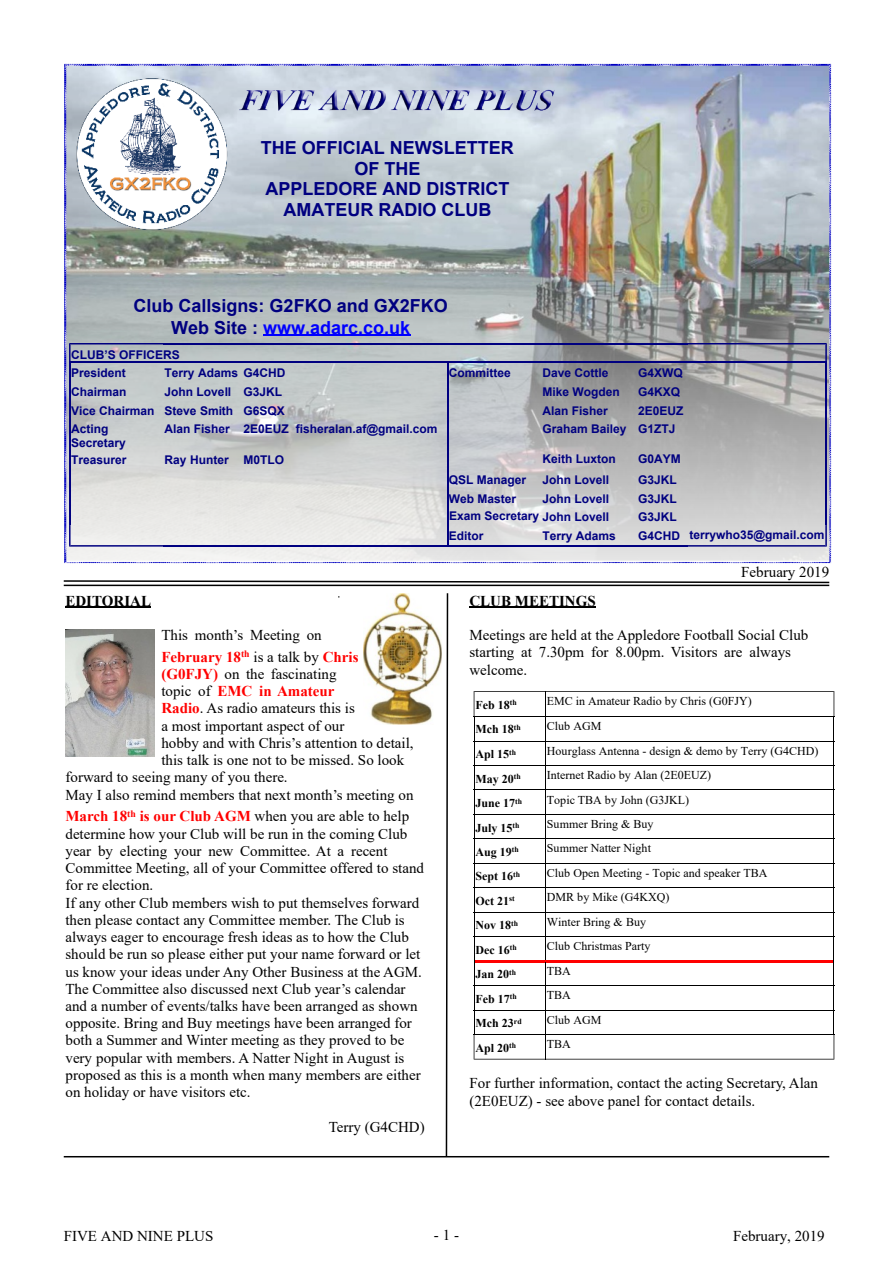
<style>
.page{position:relative;width:893px;height:1263px;background:#fff}
.page>*{position:absolute;margin:0;border:0;box-sizing:border-box;transform-origin:0 0}
.t1{font:700 18px/20.7px "Arial";color:#000080;text-align:center}
.t2{font:15px/17.2px "Times New Roman";color:#000}
.t3{font:700 15px "Times New Roman";color:#000}
.t4{font:700 15px "Times New Roman";color:#f00}
.t5{font:700 12px/18.6px "Arial";color:#000080}
.t6{font:12px "Times New Roman";color:#000}
.t7{font:700 12px "Times New Roman";color:#000}
.s1{color:#00f}
.s2{font-weight:700;color:#f00}
.s3{font-weight:400;color:#000}
</style>
<div class="page">
<hr style="left:65px;top:606px;width:86px;height:2px;background:#000">
<hr style="left:469px;top:606px;width:127px;height:2px;background:#000">
<img style="left:65px;top:63px;width:767px;height:500px">
<img style="left:231px;top:80px;width:354px;height:73px">
<svg style="left:445px;top:593px;width:4px;height:565px"></svg>
<hr style="left:64px;top:1156px;width:765px;height:1px;background:#000">
<hr style="left:64px;top:585px;width:765px;height:1px;background:#000">
<svg style="left:63px;top:580px;width:767px;height:4px"></svg>
<img style="left:363px;top:593px;width:78px;height:132px">
<hr style="left:263px;top:334px;width:147px;height:2px;background:#00f">
<img style="left:71px;top:75px;width:160px;height:158px">
<svg style="left:474px;top:691px;width:361px;height:369px"></svg>
<hr style="left:163px;top:343px;width:79px;height:1px;background:#000080">
<hr style="left:242px;top:343px;width:52px;height:1px;background:#000080">
<hr style="left:294px;top:343px;width:154px;height:1px;background:#000080">
<hr style="left:448px;top:343px;width:93px;height:1px;background:#000080">
<hr style="left:541px;top:343px;width:96px;height:1px;background:#000080">
<hr style="left:637px;top:343px;width:51px;height:1px;background:#000080">
<hr style="left:163px;top:362px;width:79px;height:1px;background:#000080">
<hr style="left:242px;top:362px;width:52px;height:1px;background:#000080">
<hr style="left:294px;top:362px;width:154px;height:1px;background:#000080">
<hr style="left:447px;top:362px;width:94px;height:1px;background:#000080">
<hr style="left:541px;top:362px;width:96px;height:1px;background:#000080">
<hr style="left:637px;top:362px;width:51px;height:1px;background:#000080">
<hr style="left:163px;top:545px;width:79px;height:2px;background:#000080">
<hr style="left:242px;top:545px;width:52px;height:2px;background:#000080">
<hr style="left:294px;top:545px;width:154px;height:2px;background:#000080">
<hr style="left:447px;top:545px;width:94px;height:2px;background:#000080">
<hr style="left:541px;top:545px;width:96px;height:2px;background:#000080">
<hr style="left:637px;top:545px;width:51px;height:2px;background:#000080">
<svg style="left:69px;top:343px;width:94px;height:75px;background:#b3b9c1"></svg>
<hr style="left:69px;top:418px;width:2px;height:31px;background:#000080">
<hr style="left:69px;top:449px;width:2px;height:20px;background:#000080">
<svg style="left:69px;top:469px;width:94px;height:78px;background:#dcdbde"></svg>
<svg style="left:447px;top:363px;width:1px;height:55px"></svg>
<hr style="left:447px;top:418px;width:1px;height:31px;background:#000080">
<svg style="left:447px;top:449px;width:1px;height:96px"></svg>
<svg style="left:688px;top:343px;width:139px;height:75px;background:#a1a1a7"></svg>
<hr style="left:825px;top:418px;width:2px;height:31px;background:#000080">
<hr style="left:825px;top:449px;width:2px;height:20px;background:#000080">
<svg style="left:688px;top:469px;width:139px;height:78px;background:#c6c6ca"></svg>
<img style="left:66px;top:629px;width:89px;height:128px">
<p class="t1" style="left:261px;top:139px;width:254px">THE OFFICIAL NEWSLETTER<br>OF THE<br>APPLEDORE AND DISTRICT<br>AMATEUR RADIO CLUB</p>
<p class="t1" style="left:134px;top:296px;width:316px;line-height:21.6px">Club Callsigns: G2FKO and GX2FKO<br>Web Site : <span class="s1">www.adarc.co.uk</span></p>
<p class="t5" style="left:71px;top:346px;width:110px">CLUB’S OFFICERS<br>President</p>
<p class="t5" style="left:165px;top:365px;width:122px">Terry Adams G4CHD</p>
<p class="t5" style="left:449px;top:365px;width:63px">Committee</p>
<p class="t5" style="left:542px;top:365px;width:68px">Dave Cottle</p>
<p class="t5" style="left:638px;top:365px;width:46px">G4XWQ</p>
<p class="t5" style="left:71px;top:384px;width:57px">Chairman</p>
<p class="t5" style="left:165px;top:384px;width:119px">John Lovell G3JKL</p>
<p class="t5" style="left:542px;top:384px;width:79px">Mike Wogden</p>
<p class="t5" style="left:638px;top:384px;width:44px">G4KXQ</p>
<p class="t5" style="left:71px;top:402px;width:215px">Vice Chairman Steve Smith G6SQX</p>
<p class="t5" style="left:542px;top:402px;width:67px">Alan Fisher</p>
<p class="t5" style="left:638px;top:402px;width:47px">2E0EUZ</p>
<p class="t5" style="left:71px;top:423px;width:56px;line-height:13.5px">Acting<br>Secretary</p>
<p class="t5" style="left:165px;top:421px;width:274px">Alan Fisher 2E0EUZ fisheralan.af@gmail.com</p>
<p class="t5" style="left:542px;top:421px;width:135px">Graham Bailey G1ZTJ</p>
<p class="t5" style="left:71px;top:452px;width:57px">Treasurer</p>
<p class="t5" style="left:165px;top:452px;width:121px">Ray Hunter M0TLO</p>
<p class="t5" style="left:542px;top:450px;width:75px">Keith Luxton</p>
<p class="t5" style="left:638px;top:450px;width:44px">G0AYM</p>
<p class="t5" style="left:449px;top:472px;width:79px">QSL Manager</p>
<p class="t5" style="left:542px;top:472px;width:68px">John Lovell</p>
<p class="t5" style="left:638px;top:472px;width:40px">G3JKL</p>
<p class="t5" style="left:449px;top:490px;width:69px">Web Master</p>
<p class="t5" style="left:542px;top:490px;width:68px">John Lovell</p>
<p class="t5" style="left:638px;top:490px;width:40px">G3JKL</p>
<p class="t5" style="left:449px;top:507px;width:162px">Exam Secretary John Lovell</p>
<p class="t5" style="left:638px;top:509px;width:40px">G3JKL</p>
<p class="t5" style="left:449px;top:528px;width:36px">Editor</p>
<p class="t5" style="left:542px;top:528px;width:75px">Terry Adams</p>
<p class="t5" style="left:638px;top:526px;width:188px">G4CHD terrywho35@gmail.com</p>
<p class="t3" style="left:65px;top:595px;width:87px">EDITORIAL</p>
<p class="t2" style="left:161px;top:626px;width:199px;line-height:21.6px">This month’s Meeting on<br><span class="s2">February 18</span><sup>th</sup> is a talk by <span class="s2">Chris</span></p>
<p class="t2" style="left:161px;top:667px;width:177px"><span class="s2">(G0FJY)</span> on the fascinating</p>
<p class="t4" style="left:161px;top:686px;width:175px"><span class="s3">topic of</span> EMC in Amateur</p>
<p class="t2" style="left:161px;top:701px;width:195px"><span class="s2">Radio</span>. As radio amateurs this is</p>
<p class="t2" style="left:161px;top:718px;width:185px">a most important aspect of our</p>
<p class="t2" style="left:161px;top:736px;width:254px">hobby and with Chris’s attention to detail,</p>
<p class="t2" style="left:161px;top:753px;width:244px">this talk is one not to be missed. So look</p>
<p class="t2" style="left:65px;top:770px;width:224px">forward to seeing many of you there.</p>
<p class="t2" style="left:65px;top:787px;width:350px">May I also remind members that next month’s meeting on</p>
<p class="t2" style="left:65px;top:809px;width:360px"><span class="s2">March 18</span><sup>th</sup> <span class="s2">is our Club AGM</span> when you are able to help determine how your Club will be run in the coming Club year by electing your new Committee. At a recent Committee Meeting, all of your Committee offered to stand for re election.<br>If any other Club members wish to put themselves forward then please contact any Committee member. The Club is always eager to encourage fresh ideas as to how the Club should be run so please either put your name forward or let us know your ideas under Any Other Business at the AGM.<br>The Committee also discussed next Club year’s calendar and a number of events/talks have been arranged as shown opposite. Bring and Buy meetings have been arranged for both a Summer and Winter meeting as they proved to be very popular with members. A Natter Night in August is proposed as this is a month when many members are either on holiday or have visitors etc.</p>
<p class="t2" style="left:329px;top:1119px;width:98px">Terry (G4CHD)</p>
<p class="t2" style="left:741px;top:565px;width:90px">February 2019</p>
<p class="t3" style="left:469px;top:595px;width:128px">CLUB MEETINGS</p>
<p class="t2" style="left:469px;top:628px;width:340px">Meetings are held at the Appledore Football Social Club starting at 7.30pm for 8.00pm. Visitors are always welcome.</p>
<p class="t7" style="left:476px;top:700px;width:43px">Feb 18<sup>th</sup></p>
<p class="t6" style="left:547px;top:697px;width:206px">EMC in Amateur Radio by Chris (G0FJY)</p>
<p class="t7" style="left:476px;top:725px;width:47px">Mch 18<sup>th</sup></p>
<p class="t6" style="left:547px;top:721px;width:56px">Club AGM</p>
<p class="t7" style="left:476px;top:750px;width:42px">Apl 15<sup>th</sup></p>
<p class="t6" style="left:547px;top:746px;width:273px">Hourglass Antenna - design &amp; demo by Terry (G4CHD)</p>
<p class="t7" style="left:476px;top:774px;width:47px">May 20<sup>th</sup></p>
<p class="t6" style="left:547px;top:771px;width:166px">Internet Radio by Alan (2E0EUZ)</p>
<p class="t7" style="left:476px;top:799px;width:48px">June 17<sup>th</sup></p>
<p class="t6" style="left:547px;top:795px;width:144px">Topic TBA by John (G3JKL)</p>
<p class="t7" style="left:476px;top:823px;width:46px">July 15<sup>th</sup></p>
<p class="t6" style="left:547px;top:820px;width:108px">Summer Bring &amp; Buy</p>
<p class="t7" style="left:476px;top:848px;width:45px">Aug 19<sup>th</sup></p>
<p class="t6" style="left:547px;top:844px;width:106px">Summer Natter Night</p>
<p class="t7" style="left:476px;top:872px;width:46px">Sept 16<sup>th</sup></p>
<p class="t6" style="left:547px;top:868px;width:222px">Club Open Meeting - Topic and speaker TBA</p>
<p class="t7" style="left:476px;top:897px;width:41px">Oct 21<sup>st</sup></p>
<p class="t6" style="left:547px;top:893px;width:124px">DMR by Mike (G4KXQ)</p>
<p class="t7" style="left:476px;top:921px;width:44px">Nov 18<sup>th</sup></p>
<p class="t6" style="left:547px;top:917px;width:101px">Winter Bring &amp; Buy</p>
<p class="t7" style="left:476px;top:946px;width:43px">Dec 16<sup>th</sup></p>
<p class="t6" style="left:547px;top:942px;width:105px">Club Christmas Party</p>
<p class="t7" style="left:476px;top:970px;width:42px">Jan 20<sup>th</sup></p>
<p class="t6" style="left:547px;top:966px;width:25px">TBA</p>
<p class="t7" style="left:476px;top:995px;width:43px">Feb 17<sup>th</sup></p>
<p class="t6" style="left:547px;top:991px;width:25px">TBA</p>
<p class="t7" style="left:476px;top:1019px;width:48px">Mch 23<sup>rd</sup></p>
<p class="t6" style="left:547px;top:1015px;width:56px">Club AGM</p>
<p class="t7" style="left:476px;top:1043px;width:42px">Apl 20<sup>th</sup></p>
<p class="t6" style="left:547px;top:1040px;width:25px">TBA</p>
<p class="t2" style="left:469px;top:1076px;width:350px">For further information, contact the acting Secretary, Alan (2E0EUZ) - see above panel for contact details.</p>
<p class="t2" style="left:434px;top:1228px;width:27px">- 1 -</p>
<p class="t2" style="left:64px;top:1229px;width:151px">FIVE AND NINE PLUS</p>
<p class="t2" style="left:733px;top:1229px;width:93px">February, 2019</p>
</div>
